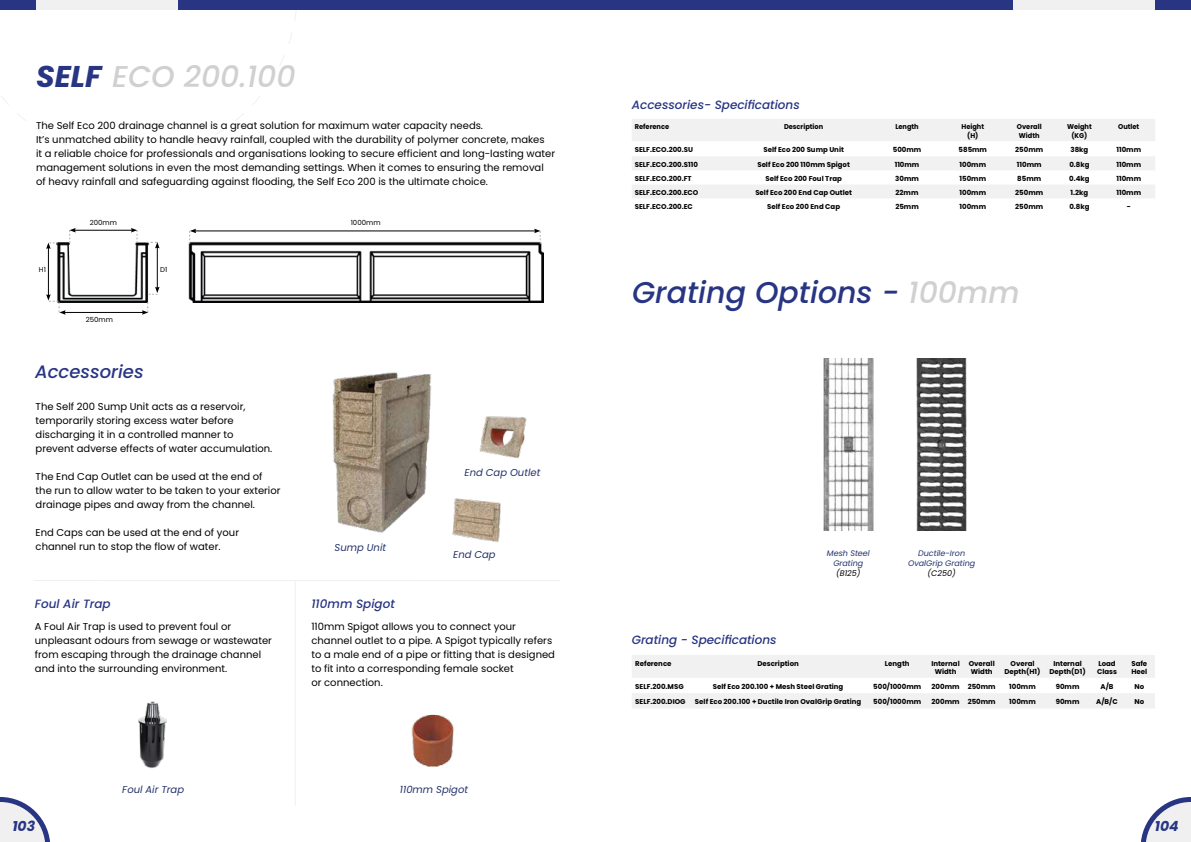
<style>
.page{position:relative;width:1191px;height:842px;background:#fff}
.page>*{position:absolute;margin:0;border:0;box-sizing:border-box;transform-origin:0 0}
.t1{font:italic 500 30px "Poppins";color:#283583}
.t2{font:italic 500 30px "Poppins";color:#d0d0d0}
.t3{font:italic 500 18px "Poppins";color:#283583}
.t4{font:italic 700 14px "Poppins";letter-spacing:-.005em;color:#283583}
.t5{font:italic 500 12px "Poppins";color:#283583}
.t6{font:10px/14px "Poppins";color:#000}
.t7{font:italic 10px "Poppins";color:#25336d}
.t8{font:italic 8px/9.6px "Poppins";color:#25336d;text-align:center}
.t9{font:italic 8px "Poppins";color:#000}
.t10{font:700 7px/8.4px "Poppins";color:#000;text-align:center}
.t11{font:700 7px/8.4px "Poppins";color:#000;text-align:center;scale:.95 1}
.t12{font:7px "Poppins";color:#000}
.s1{font-weight:700;color:#283583}
.s2{color:#d0d0d0}
</style>
<div class="page">
<div style="left:0;top:0;width:1191px;height:10px;background:#283583"></div>
<div style="left:1013px;top:0;width:142px;height:10px;background:#f0f0f1"></div>
<div style="left:36px;top:0;width:142px;height:10px;background:#f0f0f1"></div>
<svg style="left:0;top:797px;width:50px;height:45px"></svg>
<svg style="left:1141px;top:797px;width:50px;height:45px"></svg>
<img style="left:188px;top:242px;width:355px;height:60px">
<img style="left:57px;top:242px;width:92px;height:61px">
<hr style="left:157px;top:247px;width:1px;height:41px;background:#000">
<svg style="left:146px;top:242px;width:14px;height:6px"></svg>
<svg style="left:149px;top:287px;width:11px;height:8px"></svg>
<hr style="left:48px;top:247px;width:1px;height:49px;background:#000">
<svg style="left:46px;top:243px;width:12px;height:6px"></svg>
<hr style="left:74px;top:230px;width:58px;height:1px;background:#000">
<svg style="left:131px;top:228px;width:7px;height:15px"></svg>
<svg style="left:69px;top:228px;width:7px;height:15px"></svg>
<hr style="left:195px;top:231px;width:341px;height:1px;background:#000">
<svg style="left:534px;top:229px;width:7px;height:15px"></svg>
<svg style="left:189px;top:229px;width:7px;height:15px"></svg>
<hr style="left:64px;top:312px;width:79px;height:1px;background:#000">
<svg style="left:142px;top:302px;width:6px;height:13px"></svg>
<svg style="left:46px;top:294px;width:20px;height:21px"></svg>
<svg style="left:632px;top:655px;width:523px;height:53px"></svg>
<img style="left:823px;top:358px;width:50px;height:173px">
<img style="left:916px;top:358px;width:50px;height:173px">
<svg style="left:632px;top:119px;width:523px;height:79px;fill:#f1f1f1"></svg>
<hr style="left:34px;top:580px;width:526px;height:1px;background:#f0f0f1">
<hr style="left:295px;top:581px;width:1px;height:225px;background:#f0f0f1">
<img style="left:138px;top:701px;width:29px;height:67px">
<img style="left:411px;top:714px;width:43px;height:53px">
<img style="left:332px;top:372px;width:195px;height:171px">
<h1 class="t2" style="left:36px;top:59px;width:261px"><span class="s1">SELF</span> ECO 200.100</h1>
<p class="t6" style="left:36px;top:119px;width:520px">The Self Eco 200 drainage channel is a great solution for maximum water capacity needs.<br>It’s unmatched ability to handle heavy rainfall, coupled with the durability of polymer concrete, makes<br>it a reliable choice for professionals and organisations looking to secure efficient and long-lasting water management solutions in even the most demanding settings. When it comes to ensuring the removal of heavy rainfall and safeguarding against flooding, the Self Eco 200 is the ultimate choice.</p>
<p class="t12" style="left:90px;top:218px;width:29px">200mm</p>
<p class="t12" style="left:39px;top:265px;width:9px">H1</p>
<p class="t12" style="left:160px;top:265px;width:9px">D1</p>
<p class="t12" style="left:86px;top:316px;width:29px">250mm</p>
<h2 class="t3" style="left:35px;top:361px;width:110px">Accessories</h2>
<p class="t6" style="left:36px;top:399px;width:238px">The Self 200 Sump Unit acts as a reservoir, temporarily storing excess water before discharging it in a controlled manner to prevent adverse effects of water accumulation.</p>
<p class="t6" style="left:36px;top:469px;width:246px">The End Cap Outlet can be used at the end of the run to allow water to be taken to your exterior drainage pipes and away from the channel.</p>
<p class="t6" style="left:36px;top:525px;width:205px">End Caps can be used at the end of your channel run to stop the flow of water.</p>
<p class="t12" style="left:351px;top:218px;width:31px">1000mm</p>
<p class="t7" style="left:334px;top:542px;width:53px">Sump Unit</p>
<p class="t5" style="left:35px;top:596px;width:77px">Foul Air Trap</p>
<p class="t5" style="left:311px;top:596px;width:85px">110mm Spigot</p>
<p class="t7" style="left:464px;top:467px;width:77px">End Cap Outlet</p>
<p class="t7" style="left:453px;top:549px;width:44px">End Cap</p>
<p class="t6" style="left:35px;top:619px;width:238px">A Foul Air Trap is used to prevent foul or unpleasant odours from sewage or wastewater from escaping through the drainage channel and into the surrounding environment.</p>
<p class="t6" style="left:311px;top:619px;width:245px">110mm Spigot allows you to connect your channel outlet to a pipe. A Spigot typically refers to a male end of a pipe or fitting that is designed to fit into a corresponding female socket<br>or connection.</p>
<p class="t7" style="left:122px;top:784px;width:63px">Foul Air Trap</p>
<p class="t7" style="left:400px;top:784px;width:70px">110mm Spigot</p>
<p class="t5" style="left:632px;top:97px;width:169px">Accessories- Specifications</p>
<p class="t11" style="left:635px;top:123px;width:38px">Reference</p>
<p class="t11" style="left:784px;top:123px;width:43px">Description</p>
<p class="t11" style="left:895px;top:123px;width:26px">Length</p>
<p class="t11" style="left:961px;top:123px;width:25px">Height (H)</p>
<p class="t11" style="left:1017px;top:123px;width:28px;text-align:left">Overall<br>Width</p>
<p class="t11" style="left:1067px;top:123px;width:27px">Weight (KG)</p>
<p class="t11" style="left:1118px;top:123px;width:24px">Outlet</p>
<p class="t10" style="left:635px;top:145px;width:60px">SELF.ECO.200.SU</p>
<p class="t10" style="left:763px;top:145px;width:82px">Self Eco 200 Sump Unit</p>
<p class="t10" style="left:892px;top:145px;width:30px">500mm</p>
<p class="t10" style="left:958px;top:145px;width:30px">585mm</p>
<p class="t10" style="left:1015px;top:145px;width:29px">250mm</p>
<p class="t10" style="left:1070px;top:145px;width:19px">38kg</p>
<p class="t10" style="left:1116px;top:145px;width:26px">110mm</p>
<p class="t10" style="left:635px;top:160px;width:65px">SELF.ECO.200.S110</p>
<p class="t10" style="left:757px;top:160px;width:94px">Self Eco 200 110mm Spigot</p>
<p class="t10" style="left:894px;top:160px;width:26px">110mm</p>
<p class="t10" style="left:959px;top:160px;width:28px">100mm</p>
<p class="t10" style="left:1017px;top:160px;width:26px">110mm</p>
<p class="t10" style="left:1069px;top:160px;width:22px">0.8kg</p>
<p class="t10" style="left:1116px;top:160px;width:26px">110mm</p>
<p class="t10" style="left:635px;top:174px;width:58px">SELF.ECO.200.FT</p>
<p class="t10" style="left:765px;top:174px;width:78px">Self Eco 200 Foul Trap</p>
<p class="t10" style="left:895px;top:174px;width:25px">30mm</p>
<p class="t10" style="left:959px;top:174px;width:28px">150mm</p>
<p class="t10" style="left:1017px;top:174px;width:25px">85mm</p>
<p class="t10" style="left:1069px;top:174px;width:22px">0.4kg</p>
<p class="t10" style="left:1116px;top:174px;width:26px">110mm</p>
<p class="t10" style="left:635px;top:189px;width:65px">SELF.ECO.200.ECO</p>
<p class="t10" style="left:755px;top:189px;width:98px">Self Eco 200 End Cap Outlet</p>
<p class="t10" style="left:895px;top:189px;width:24px">22mm</p>
<p class="t10" style="left:959px;top:189px;width:28px">100mm</p>
<p class="t10" style="left:1015px;top:189px;width:29px">250mm</p>
<p class="t10" style="left:1070px;top:189px;width:19px">1.2kg</p>
<p class="t10" style="left:1116px;top:189px;width:26px">110mm</p>
<p class="t10" style="left:635px;top:202px;width:60px">SELF.ECO.200.EC</p>
<p class="t10" style="left:767px;top:202px;width:74px">Self Eco 200 End Cap</p>
<p class="t10" style="left:895px;top:202px;width:25px">25mm</p>
<p class="t10" style="left:959px;top:202px;width:28px">100mm</p>
<p class="t10" style="left:1015px;top:202px;width:29px">250mm</p>
<p class="t10" style="left:1069px;top:202px;width:22px">0.8kg</p>
<p class="t10" style="left:1126px;top:202px;width:6px">-</p>
<h1 class="t1" style="left:632px;top:275px;width:389px">Grating Options - <span class="s2">100mm</span></h1>
<p class="t5" style="left:632px;top:633px;width:146px">Grating - Specifications</p>
<p class="t8" style="left:827px;top:549px;width:44px">Mesh Steel<br>Grating</p>
<p class="t9" style="left:836px;top:568px;width:26px">(B125)</p>
<p class="t8" style="left:908px;top:549px;width:69px">Ductile-Iron<br>OvalGrip Grating</p>
<p class="t9" style="left:927px;top:568px;width:30px">(C250)</p>
<p class="t10" style="left:635px;top:659px;width:38px">Reference</p>
<p class="t10" style="left:757px;top:659px;width:43px">Description</p>
<p class="t10" style="left:885px;top:659px;width:26px">Length</p>
<p class="t10" style="left:931px;top:659px;width:30px">Internal<br>Width</p>
<p class="t10" style="left:968px;top:659px;width:28px">Overall<br>Width</p>
<p class="t10" style="left:1004px;top:659px;width:38px">Overal<br>Depth(H1)</p>
<p class="t10" style="left:1049px;top:659px;width:38px">Internal<br>Depth(D1)</p>
<p class="t10" style="left:1097px;top:659px;width:21px;text-align:left">Load<br>Class</p>
<p class="t10" style="left:1131px;top:659px;width:17px;text-align:left">Safe<br>Heel</p>
<p class="t10" style="left:635px;top:682px;width:50px">SELF.200.MSG</p>
<p class="t10" style="left:713px;top:682px;width:132px">Self Eco 200.100 + Mesh Steel Grating</p>
<p class="t10" style="left:873px;top:682px;width:49px">500/1000mm</p>
<p class="t10" style="left:931px;top:682px;width:66px">200mm 250mm</p>
<p class="t10" style="left:1009px;top:682px;width:28px">100mm</p>
<p class="t10" style="left:1055px;top:682px;width:25px">90mm</p>
<p class="t10" style="left:1100px;top:682px;width:14px">A/B</p>
<p class="t10" style="left:1134px;top:682px;width:11px">No</p>
<p class="t10" style="left:635px;top:697px;width:52px">SELF.200.DIOG</p>
<p class="t10" style="left:695px;top:697px;width:168px">Self Eco 200.100 + Ductile Iron OvalGrip Grating</p>
<p class="t10" style="left:873px;top:697px;width:49px">500/1000mm</p>
<p class="t10" style="left:931px;top:697px;width:66px">200mm 250mm</p>
<p class="t10" style="left:1009px;top:697px;width:28px">100mm</p>
<p class="t10" style="left:1055px;top:697px;width:25px">90mm</p>
<p class="t10" style="left:1096px;top:697px;width:23px">A/B/C</p>
<p class="t10" style="left:1134px;top:697px;width:11px">No</p>
<h3 class="t4" style="left:12px;top:818px;width:24px">103</h3>
<h3 class="t4" style="left:1155px;top:818px;width:25px">104</h3>
</div>
